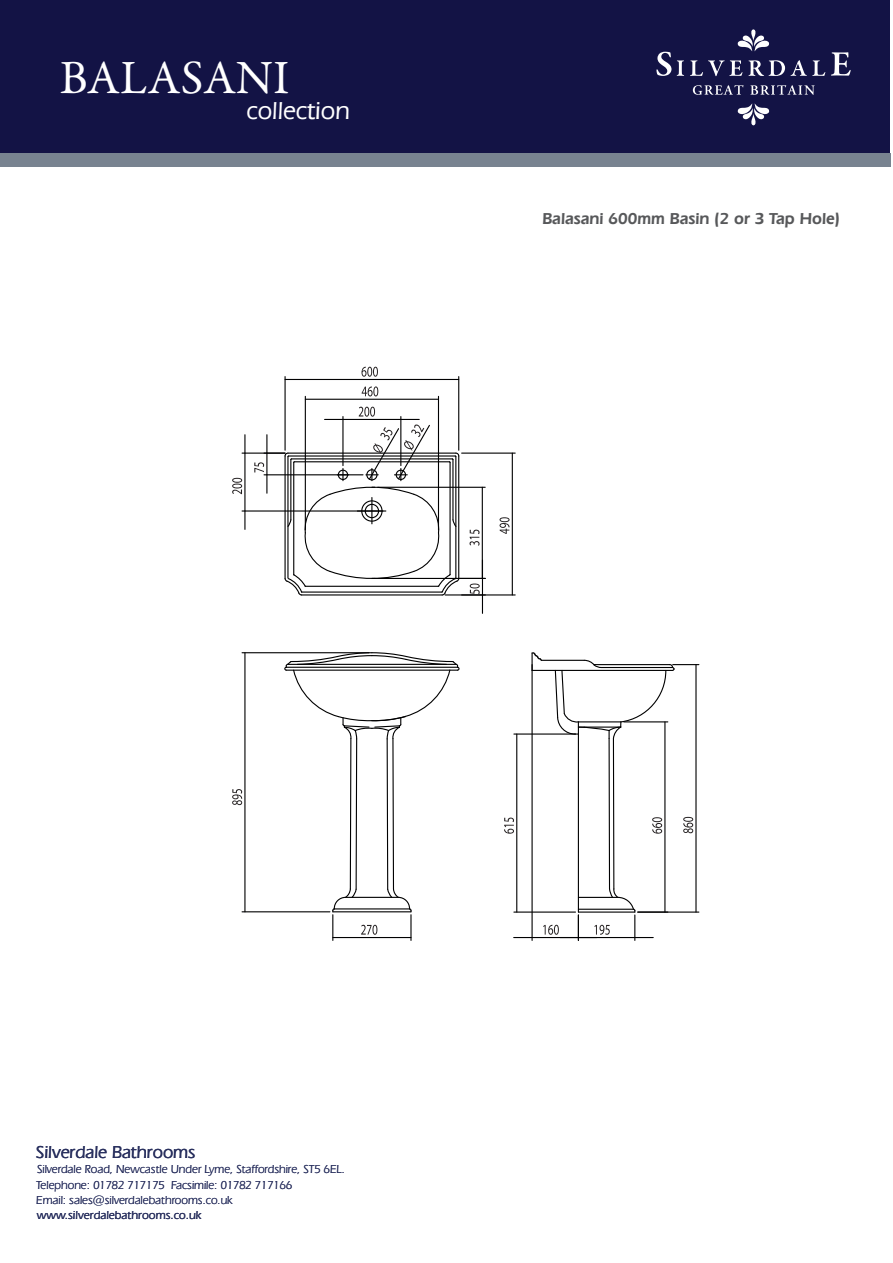
<style>
.page{position:relative;width:893px;height:1263px;background:#fff}
.page>*{position:absolute;margin:0;border:0;box-sizing:border-box;transform-origin:0 0}
.t1{font:48px "Garamond Premr Pro";letter-spacing:.005em;color:#fff}
.t2{font:500 25.5px "Eras IT Cby BT";color:#fff}
.t3{font:500 18px "Eras IT Cby BT";color:#2a315f}
.t4{font:600 16.5px "Eras IT Cby BT";color:#57585a}
.t5{font:12px/15.5px "Eras IT Cby BT";color:#2a315f}
.t6{font:500 12px "Eras IT Cby BT";color:#2a315f}
</style>
<div class="page">
<hr style="left:578px;top:727px;width:1px;height:185px;background:#000001">
<hr style="left:541px;top:660px;width:43px;height:1px;background:#000001">
<hr style="left:608px;top:738px;width:2px;height:151px;background:#000001">
<hr style="left:613px;top:738px;width:1px;height:151px;background:#000001">
<hr style="left:532px;top:670px;width:140px;height:1px;background:#000001">
<svg style="left:531px;top:652px;width:12px;height:18px"></svg>
<hr style="left:284px;top:377px;width:2px;height:73px;background:#000001">
<hr style="left:458px;top:377px;width:1px;height:73px;background:#000001">
<hr style="left:285px;top:379px;width:174px;height:1px;background:#000001">
<svg style="left:361px;top:367px;width:17px;height:10px"></svg>
<hr style="left:462px;top:453px;width:53px;height:1px;background:#000001">
<hr style="left:462px;top:594px;width:53px;height:1px;background:#000001">
<hr style="left:512px;top:453px;width:1px;height:142px;background:#000001">
<svg style="left:499px;top:517px;width:11px;height:17px"></svg>
<hr style="left:305px;top:396px;width:1px;height:134px;background:#000001">
<hr style="left:438px;top:396px;width:1px;height:134px;background:#000001">
<hr style="left:305px;top:399px;width:133px;height:1px;background:#000001">
<svg style="left:362px;top:386px;width:16px;height:10px"></svg>
<hr style="left:242px;top:510px;width:141px;height:2px;background:#000001">
<hr style="left:242px;top:453px;width:43px;height:1px;background:#000001">
<svg style="left:244px;top:511px;width:1px;height:18px"></svg>
<hr style="left:244px;top:453px;width:1px;height:58px;background:#000001">
<svg style="left:244px;top:435px;width:1px;height:18px"></svg>
<svg style="left:232px;top:478px;width:10px;height:16px"></svg>
<svg style="left:254px;top:407px;width:231px;height:206px"></svg>
<hr style="left:242px;top:652px;width:127px;height:1px;background:#000001">
<hr style="left:242px;top:911px;width:88px;height:1px;background:#000001">
<hr style="left:244px;top:653px;width:1px;height:259px;background:#000001">
<svg style="left:232px;top:789px;width:10px;height:16px"></svg>
<hr style="left:638px;top:911px;width:61px;height:2px;background:#000001">
<svg style="left:554px;top:659px;width:145px;height:81px"></svg>
<hr style="left:695px;top:665px;width:2px;height:247px;background:#000001">
<svg style="left:683px;top:817px;width:10px;height:16px"></svg>
<svg style="left:284px;top:652px;width:176px;height:288px"></svg>
<hr style="left:514px;top:733px;width:61px;height:2px;background:#000001">
<hr style="left:514px;top:911px;width:61px;height:2px;background:#000001">
<hr style="left:516px;top:734px;width:1px;height:178px;background:#000001">
<svg style="left:504px;top:817px;width:10px;height:17px"></svg>
<hr style="left:624px;top:721px;width:44px;height:1px;background:#000001">
<hr style="left:664px;top:722px;width:1px;height:190px;background:#000001">
<svg style="left:652px;top:817px;width:10px;height:17px"></svg>
<hr style="left:531px;top:665px;width:2px;height:275px;background:#000001">
<svg style="left:514px;top:937px;width:17px;height:1px"></svg>
<hr style="left:532px;top:937px;width:46px;height:1px;background:#000001">
<svg style="left:543px;top:887px;width:110px;height:53px"></svg>
<div style="left:0;top:153px;width:890px;height:14px;background:#788390"></div>
<div style="left:0;top:0;width:890px;height:153px;background:#131345"></div>
<svg style="left:693px;top:85px;width:50px;height:10px"></svg>
<svg style="left:750px;top:85px;width:65px;height:10px"></svg>
<svg style="left:656px;top:52px;width:15px;height:24px"></svg>
<svg style="left:677px;top:60px;width:7px;height:16px"></svg>
<svg style="left:690px;top:60px;width:52px;height:16px"></svg>
<svg style="left:748px;top:60px;width:77px;height:16px"></svg>
<svg style="left:831px;top:52px;width:20px;height:24px"></svg>
<svg style="left:737px;top:29px;width:32px;height:22px"></svg>
<svg style="left:737px;top:103px;width:33px;height:22px"></svg>
<h1 class="t1" style="left:60px;top:49px;width:231px">BALASANI</h1>
<h2 class="t2" style="left:247px;top:95px;width:105px">collection</h2>
<h3 class="t4" style="left:542px;top:208px;width:299px">Balasani 600mm Basin (2 or 3 Tap Hole)</h3>
<h3 class="t3" style="left:36px;top:1141px;width:161px">Silverdale Bathrooms</h3>
<p class="t5" style="left:36px;top:1161px;width:310px">Silverdale Road, Newcastle Under Lyme, Staffordshire, ST5 6EL.<br>Telephone: 01782 717175 Facsimile: 01782 717166<br>Email: sales@silverdalebathrooms.co.uk</p>
<p class="t6" style="left:37px;top:1208px;width:166px">www.silverdalebathrooms.co.uk</p>
</div>
